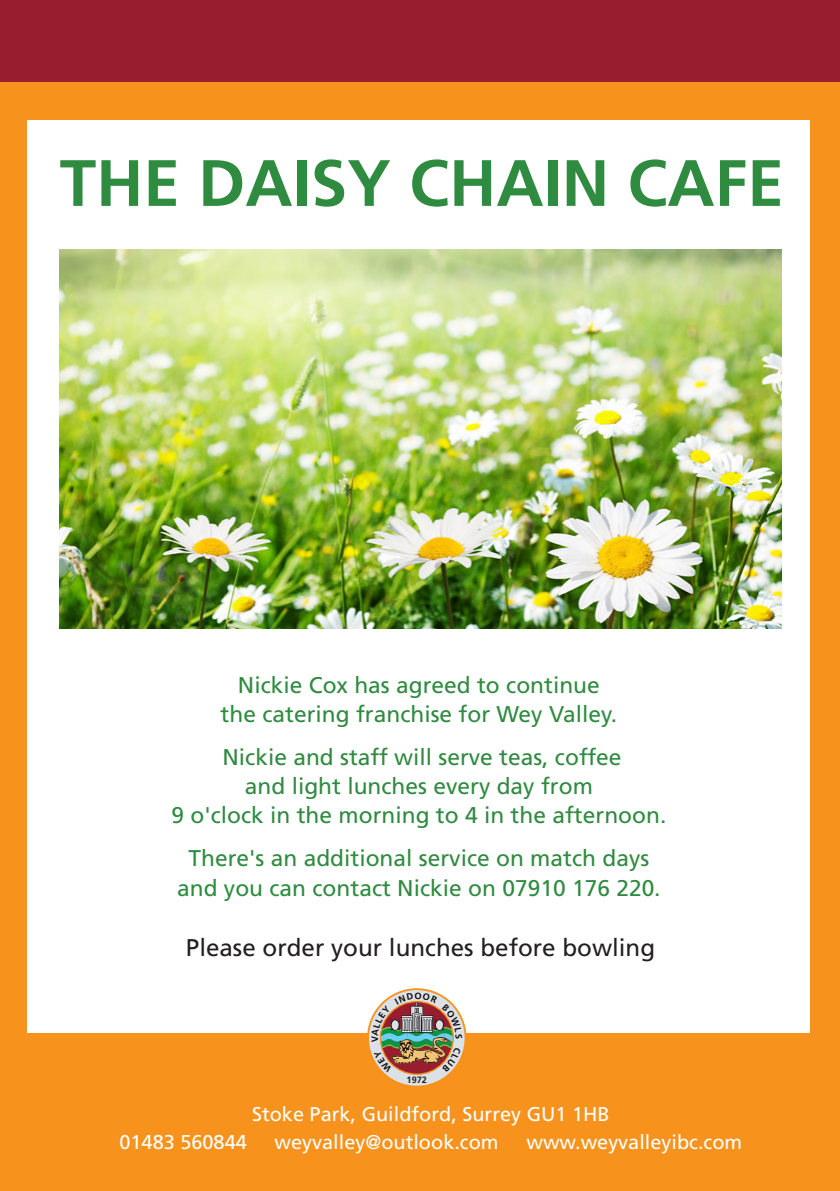
<style>
.page{position:relative;width:840px;height:1191px;background:#fff}
.page>*{position:absolute;margin:0;border:0;box-sizing:border-box;transform-origin:0 0}
.t1{font:700 65.4px "Frutiger";color:#2f8b40}
.t2{font:24.2px "Frutiger";color:#231f20}
.t3{font:22.8px/29px "Frutiger";color:#2f8b40;text-align:center}
.t4{font:20px "Frutiger";color:#fff}
.t5{font:700 9.2px "Frutiger";color:#231f20}
</style>
<div class="page">
<div style="left:0;top:0;width:839px;height:1191px;background:#f7931d"></div>
<div style="left:27px;top:120px;width:782px;height:912px;background:#fff"></div>
<img style="left:60px;top:249px;width:721px;height:379px">
<div style="left:0;top:0;width:839px;height:82px;background:#981d2e"></div>
<svg style="left:366px;top:988px;width:101px;height:98px"></svg>
<h1 class="t1" style="left:60px;top:145px;width:725px">THE DAISY CHAIN CAFE</h1>
<p class="t3" style="left:220px;top:670px;width:398px">Nickie Cox has agreed to continue the catering franchise for Wey Valley.</p>
<p class="t3" style="left:171px;top:742px;width:496px">Nickie and staff will serve teas, coffee<br>and light lunches every day from<br>9 o'clock in the morning to 4 in the afternoon.</p>
<p class="t3" style="left:177px;top:844px;width:485px">There's an additional service on match days and you can contact Nickie on 07910 176 220.</p>
<p class="t2" style="left:186px;top:933px;width:470px">Please order your lunches before bowling</p>
<p class="t5" style="left:406px;top:1074px;width:22px">1972</p>
<p class="t4" style="left:252px;top:1102px;width:359px">Stoke Park, Guildford, Surrey GU1 1HB</p>
<p class="t4" style="left:119px;top:1130px;width:129px">01483 560844</p>
<p class="t4" style="left:274px;top:1130px;width:225px">weyvalley@outlook.com</p>
<p class="t4" style="left:526px;top:1130px;width:217px">www.weyvalleyibc.com</p>
</div>
